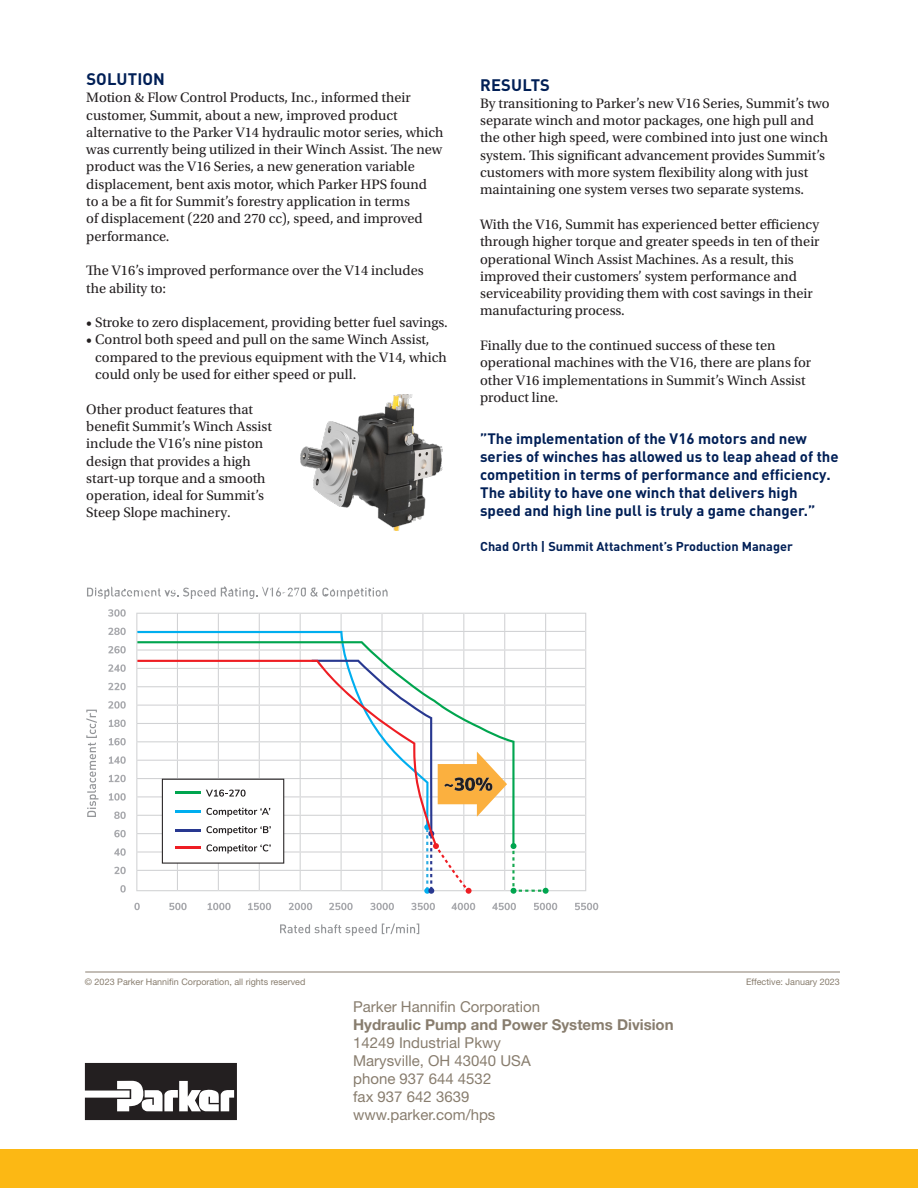
<style>
.page{position:relative;width:918px;height:1188px;background:#fff}
.page>*{position:absolute;margin:0;border:0;box-sizing:border-box;transform-origin:0 0}
.t1{font:700 16.5px "DINOT";letter-spacing:.01em;color:#001f56}
.t2{font:700 15px/18px "DINOT";color:#001f56}
.t3{font:15px "Helvetica Neue LT Std";color:#887d6e}
.t4{font:700 15px "Helvetica Neue LT Std";color:#887d6e}
.t5{font:14.4px/17.2px "Utopia Std";color:#231f20}
.t6{font:700 12.75px "DINOT";color:#001f56}
.t7{font:9px "Helvetica Neue LT Std";color:#887d6e}
</style>
<div class="page">
<div style="left:0;top:1150px;width:918px;height:38px;background:#fcb814"></div>
<svg style="left:87px;top:586px;width:301px;height:13px"></svg>
<svg style="left:280px;top:924px;width:139px;height:12px"></svg>
<svg style="left:86px;top:710px;width:12px;height:107px"></svg>
<svg style="left:108px;top:609px;width:18px;height:8px"></svg>
<svg style="left:108px;top:628px;width:18px;height:7px"></svg>
<svg style="left:108px;top:646px;width:18px;height:7px"></svg>
<svg style="left:108px;top:664px;width:18px;height:8px"></svg>
<svg style="left:108px;top:683px;width:18px;height:7px"></svg>
<svg style="left:108px;top:701px;width:18px;height:8px"></svg>
<svg style="left:109px;top:720px;width:17px;height:7px"></svg>
<svg style="left:109px;top:738px;width:17px;height:7px"></svg>
<svg style="left:109px;top:756px;width:17px;height:8px"></svg>
<svg style="left:109px;top:775px;width:17px;height:7px"></svg>
<svg style="left:109px;top:793px;width:17px;height:8px"></svg>
<svg style="left:114px;top:812px;width:12px;height:7px"></svg>
<svg style="left:114px;top:830px;width:12px;height:7px"></svg>
<svg style="left:114px;top:848px;width:12px;height:8px"></svg>
<svg style="left:114px;top:867px;width:12px;height:7px"></svg>
<svg style="left:120px;top:885px;width:6px;height:8px"></svg>
<svg style="left:134px;top:903px;width:6px;height:7px"></svg>
<svg style="left:169px;top:903px;width:18px;height:7px"></svg>
<svg style="left:208px;top:903px;width:23px;height:7px"></svg>
<svg style="left:248px;top:903px;width:23px;height:7px"></svg>
<svg style="left:289px;top:903px;width:23px;height:7px"></svg>
<svg style="left:329px;top:903px;width:24px;height:7px"></svg>
<svg style="left:370px;top:903px;width:24px;height:7px"></svg>
<svg style="left:411px;top:903px;width:24px;height:7px"></svg>
<svg style="left:452px;top:903px;width:23px;height:7px"></svg>
<svg style="left:492px;top:903px;width:24px;height:7px"></svg>
<svg style="left:534px;top:903px;width:23px;height:7px"></svg>
<svg style="left:575px;top:903px;width:23px;height:7px"></svg>
<svg style="left:137px;top:613px;width:449px;height:281px"></svg>
<img style="left:301px;top:394px;width:141px;height:136px">
<svg style="left:85px;top:1063px;width:152px;height:57px"></svg>
<hr style="left:85px;top:972px;width:755px;height:1px;background:#887d6e">
<p class="t1" style="left:86px;top:68px;width:80px">SOLUTION</p>
<p class="t5" style="left:86px;top:89px;width:359px">Motion &amp; Flow Control Products, Inc., informed their customer, Summit, about a new, improved product alternative to the Parker V14 hydraulic motor series, which was currently being utilized in their Winch Assist. The new product was the V16 Series, a new generation variable displacement, bent axis motor, which Parker HPS found<br>to a be a fit for Summit’s forestry application in terms<br>of displacement (220 and 270 cc), speed, and improved performance.</p>
<p class="t5" style="left:86px;top:262px;width:339px">The V16’s improved performance over the V14 includes</p>
<p class="t5" style="left:86px;top:280px;width:81px">the ability to:</p>
<p class="t5" style="left:86px;top:314px;width:363px">• Stroke to zero displacement, providing better fuel savings.</p>
<p class="t5" style="left:95px;top:331px;width:353px;text-indent:-9px">• Control both speed and pull on the same Winch Assist, compared to the previous equipment with the V14, which could only be used for either speed or pull.</p>
<p class="t5" style="left:86px;top:401px;width:187px">Other product features that benefit Summit’s Winch Assist include the V16’s nine piston design that provides a high start-up torque and a smooth operation, ideal for Summit’s</p>
<p class="t5" style="left:86px;top:504px;width:146px">Steep Slope machinery.</p>
<p class="t1" style="left:480px;top:73px;width:71px">RESULTS</p>
<p class="t5" style="left:480px;top:95px;width:351px">By transitioning to Parker’s new V16 Series, Summit’s two separate winch and motor packages, one high pull and the other high speed, were combined into just one winch system. This significant advancement provides Summit’s customers with more system flexibility along with just maintaining one system verses two separate systems.</p>
<p class="t5" style="left:480px;top:216px;width:341px">With the V16, Summit has experienced better efficiency through higher torque and greater speeds in ten of their operational Winch Assist Machines. As a result, this improved their customers’ system performance and serviceability providing them with cost savings in their manufacturing process.</p>
<p class="t5" style="left:480px;top:337px;width:333px">Finally due to the continued success of these ten operational machines with the V16, there are plans for other V16 implementations in Summit’s Winch Assist product line.</p>
<p class="t2" style="left:480px;top:429px;width:360px">”The implementation of the V16 motors and new series of winches has allowed us to leap ahead of the competition in terms of performance and efficiency.</p>
<p class="t2" style="left:480px;top:483px;width:337px">The ability to have one winch that delivers high speed and high line pull is truly a game changer.”</p>
<p class="t6" style="left:480px;top:538px;width:314px">Chad Orth | Summit Attachment’s Production Manager</p>
<p class="t7" style="left:85px;top:976px;width:222px">© 2023 Parker Hannifin Corporation, all rights reserved</p>
<p class="t7" style="left:746px;top:976px;width:95px">Effective: January 2023</p>
<p class="t3" style="left:353px;top:998px;width:188px">Parker Hannifin Corporation</p>
<p class="t4" style="left:353px;top:1016px;width:322px">Hydraulic Pump and Power Systems Division</p>
<p class="t3" style="left:353px;top:1034px;width:149px">14249 Industrial Pkwy</p>
<p class="t3" style="left:353px;top:1052px;width:179px">Marysville, OH 43040 USA</p>
<p class="t3" style="left:353px;top:1070px;width:140px">phone 937 644 4532</p>
<p class="t3" style="left:353px;top:1088px;width:118px">fax 937 642 3639</p>
<p class="t3" style="left:353px;top:1106px;width:144px">www.parker.com/hps</p>
</div>
